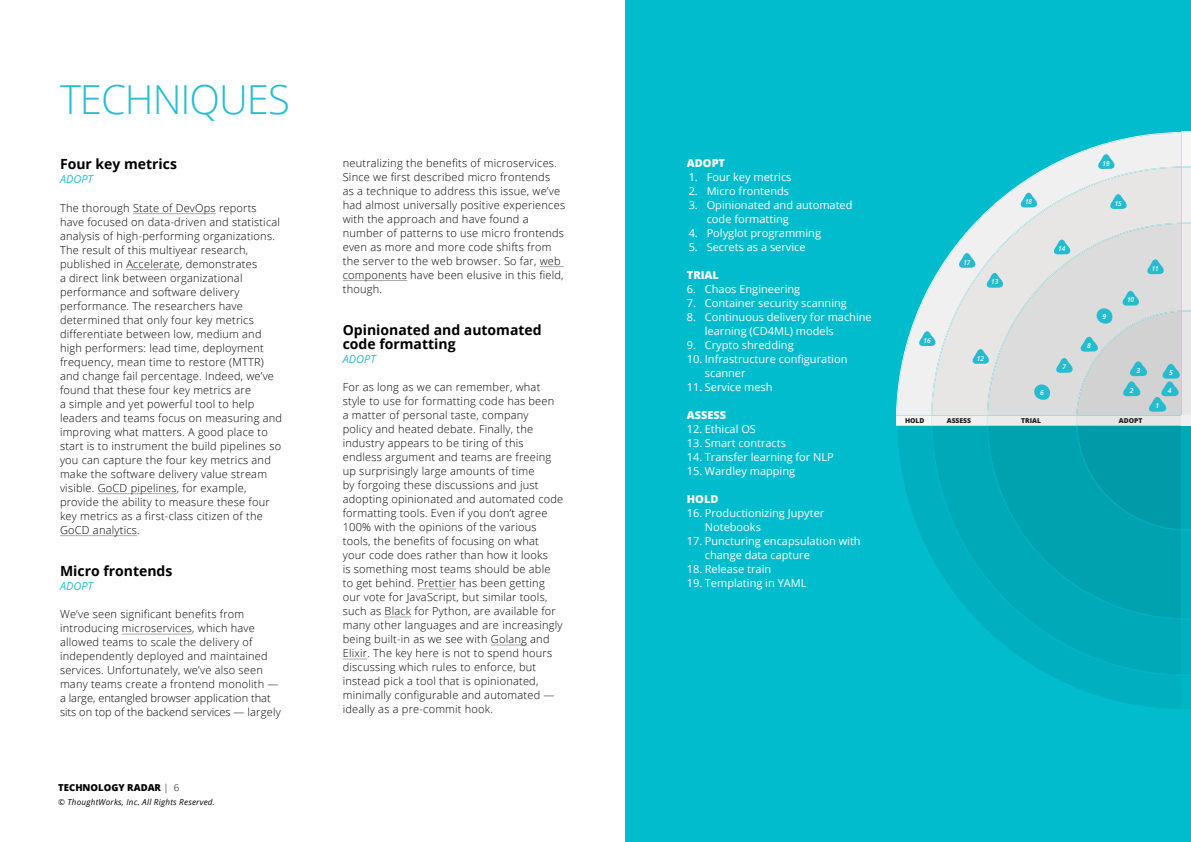
<style>
.page{position:relative;width:1191px;height:842px;background:#fff}
.page>*{position:absolute;margin:0;border:0;box-sizing:border-box;transform-origin:0 0}
.t1{font:300 40px "Open Sans";letter-spacing:-.025em;color:#26bdcf}
.t2{font:700 14px/14px "Open Sans";color:#000}
.t3{font:300 11px/14px "Open Sans";letter-spacing:.02em;color:#000}
.t4{font:11px/14px "Open Sans";color:#fff}
.t5{font:italic 11px "Open Sans";color:#26bccf}
.t6{font:800 11px "Open Sans";color:#fff}
.t7{font:800 11px "Open Sans";color:#fff}
.t8{font:800 9.5px "Open Sans";color:#000}
.t9{font:italic 8.2px "Open Sans";letter-spacing:.025em;color:#000}
.t10{font:italic 600 6.8px "Open Sans";color:#fff;scale:.95 1}
.t11{font:800 6.8px "Open Sans";color:#1d1d1b}
.t12{font:italic 600 6.8px "Open Sans";color:#fff}
.s1{font-weight:300}
</style>
<div class="page">
<hr style="left:133px;top:213px;width:83px;height:1px;background:#a7a9ac">
<hr style="left:126px;top:269px;width:54px;height:1px;background:#a7a9ac">
<hr style="left:98px;top:493px;width:79px;height:1px;background:#a7a9ac">
<hr style="left:60px;top:535px;width:77px;height:1px;background:#a7a9ac">
<hr style="left:122px;top:634px;width:70px;height:1px;background:#a7a9ac">
<svg style="left:539px;top:266px;width:25px;height:1px"></svg>
<hr style="left:343px;top:280px;width:64px;height:1px;background:#a7a9ac">
<hr style="left:417px;top:589px;width:39px;height:1px;background:#a7a9ac">
<svg style="left:384px;top:617px;width:27px;height:1px"></svg>
<hr style="left:491px;top:645px;width:36px;height:1px;background:#a7a9ac">
<svg style="left:343px;top:659px;width:24px;height:1px"></svg>
<div style="left:625px;top:0;width:566px;height:842px;background:#00bccd"></div>
<svg style="left:896px;top:131px;width:295px;height:578px"></svg>
<h1 class="t1" style="left:60px;top:72px;width:231px">TECHNIQUES</h1>
<p class="t2" style="left:60px;top:156px;width:118px">Four key metrics</p>
<p class="t5" style="left:60px;top:172px;width:35px">ADOPT</p>
<p class="t3" style="left:60px;top:200px;width:223px">The thorough State of DevOps reports have focused on data-driven and statistical analysis of high-performing organizations.<br>The result of this multiyear research, published in Accelerate, demonstrates<br>a direct link between organizational performance and software delivery performance. The researchers have determined that only four key metrics differentiate between low, medium and high performers: lead time, deployment frequency, mean time to restore (MTTR) and change fail percentage. Indeed, we’ve found that these four key metrics are<br>a simple and yet powerful tool to help leaders and teams focus on measuring and improving what matters. A good place to start is to instrument the build pipelines so you can capture the four key metrics and make the software delivery value stream visible. GoCD pipelines, for example, provide the ability to measure these four key metrics as a first-class citizen of the GoCD analytics.</p>
<p class="t2" style="left:60px;top:563px;width:114px">Micro frontends</p>
<p class="t5" style="left:60px;top:578px;width:35px">ADOPT</p>
<p class="t3" style="left:60px;top:607px;width:222px">We’ve seen significant benefits from introducing microservices, which have allowed teams to scale the delivery of independently deployed and maintained services. Unfortunately, we’ve also seen many teams create a frontend monolith — a large, entangled browser application that sits on top of the backend services — largely</p>
<p class="t8" style="left:58px;top:780px;width:122px">TECHNOLOGY RADAR <span class="s1">| 6</span></p>
<p class="t9" style="left:58px;top:797px;width:158px">© ThoughtWorks, Inc. All Rights Reserved.</p>
<p class="t3" style="left:343px;top:155px;width:224px">neutralizing the benefits of microservices.<br>Since we first described micro frontends<br>as a technique to address this issue, we’ve had almost universally positive experiences with the approach and have found a number of patterns to use micro frontends even as more and more code shifts from the server to the web browser. So far, web components have been elusive in this field, though.</p>
<p class="t2" style="left:343px;top:322px;width:200px">Opinionated and automated code formatting</p>
<p class="t5" style="left:343px;top:351px;width:35px">ADOPT</p>
<p class="t3" style="left:343px;top:380px;width:222px">For as long as we can remember, what style to use for formatting code has been<br>a matter of personal taste, company<br>policy and heated debate. Finally, the industry appears to be tiring of this endless argument and teams are freeing up surprisingly large amounts of time<br>by forgoing these discussions and just adopting opinionated and automated code formatting tools. Even if you don’t agree 100% with the opinions of the various tools, the benefits of focusing on what your code does rather than how it looks<br>is something most teams should be able to get behind. Prettier has been getting our vote for JavaScript, but similar tools, such as Black for Python, are available for many other languages and are increasingly being built-in as we see with Golang and Elixir. The key here is not to spend hours discussing which rules to enforce, but instead pick a tool that is opinionated, minimally configurable and automated — ideally as a pre-commit hook.</p>
<p class="t6" style="left:687px;top:154px;width:40px">ADOPT</p>
<p class="t4" style="left:688px;top:169px;width:104px">1. Four key metrics</p>
<p class="t4" style="left:688px;top:183px;width:102px">2. Micro frontends</p>
<p class="t4" style="left:706px;top:197px;width:147px;text-indent:-18px">3. Opinionated and automated code formatting</p>
<p class="t4" style="left:688px;top:225px;width:134px">4. Polyglot programming</p>
<p class="t4" style="left:688px;top:239px;width:118px">5. Secrets as a service</p>
<p class="t6" style="left:687px;top:266px;width:34px">TRIAL</p>
<p class="t4" style="left:687px;top:281px;width:115px">6. Chaos Engineering</p>
<p class="t4" style="left:687px;top:295px;width:162px">7. Container security scanning</p>
<p class="t4" style="left:705px;top:309px;width:168px;text-indent:-18px">8. Continuous delivery for machine learning (CD4ML) models</p>
<p class="t4" style="left:687px;top:337px;width:108px">9. Crypto shredding</p>
<p class="t4" style="left:705px;top:351px;width:144px;text-indent:-18px">10. Infrastructure configuration scanner</p>
<p class="t4" style="left:687px;top:379px;width:87px">11. Service mesh</p>
<p class="t7" style="left:687px;top:406px;width:41px">ASSESS</p>
<p class="t4" style="left:687px;top:421px;width:71px">12. Ethical OS</p>
<p class="t4" style="left:687px;top:435px;width:101px">13. Smart contracts</p>
<p class="t4" style="left:687px;top:449px;width:149px">14. Transfer learning for NLP</p>
<p class="t4" style="left:687px;top:463px;width:110px">15. Wardley mapping</p>
<p class="t7" style="left:687px;top:490px;width:33px">HOLD</p>
<p class="t4" style="left:705px;top:505px;width:121px;text-indent:-18px">16. Productionizing Jupyter<br>Notebooks</p>
<p class="t4" style="left:705px;top:533px;width:157px;text-indent:-18px">17. Puncturing encapsulation with change data capture</p>
<p class="t4" style="left:687px;top:561px;width:86px">18. Release train</p>
<p class="t4" style="left:687px;top:575px;width:121px">19. Templating in YAML</p>
<p class="t10" style="left:1025px;top:197px;width:9px">18</p>
<p class="t10" style="left:1102px;top:158px;width:9px">19</p>
<p class="t10" style="left:1114px;top:198px;width:9px">15</p>
<p class="t10" style="left:923px;top:336px;width:9px">16</p>
<p class="t10" style="left:963px;top:257px;width:9px">17</p>
<p class="t10" style="left:991px;top:277px;width:9px">13</p>
<p class="t10" style="left:977px;top:353px;width:9px">12</p>
<p class="t10" style="left:1058px;top:244px;width:9px">14</p>
<p class="t12" style="left:1040px;top:388px;width:5px">6</p>
<p class="t10" style="left:1062px;top:362px;width:5px">7</p>
<p class="t12" style="left:1087px;top:341px;width:5px">8</p>
<p class="t12" style="left:1102px;top:312px;width:5px">9</p>
<p class="t10" style="left:1127px;top:295px;width:9px">10</p>
<p class="t12" style="left:1136px;top:366px;width:5px">3</p>
<p class="t12" style="left:1129px;top:386px;width:5px">2</p>
<p class="t11" style="left:905px;top:415px;width:21px">HOLD</p>
<p class="t11" style="left:946px;top:415px;width:26px">ASSESS</p>
<p class="t11" style="left:1021px;top:415px;width:21px">TRIAL</p>
<p class="t11" style="left:1119px;top:415px;width:25px">ADOPT</p>
<p class="t10" style="left:1151px;top:264px;width:9px">11</p>
<p class="t12" style="left:1155px;top:401px;width:5px">1</p>
<p class="t12" style="left:1169px;top:368px;width:5px">5</p>
<p class="t12" style="left:1167px;top:386px;width:5px">4</p>
</div>
